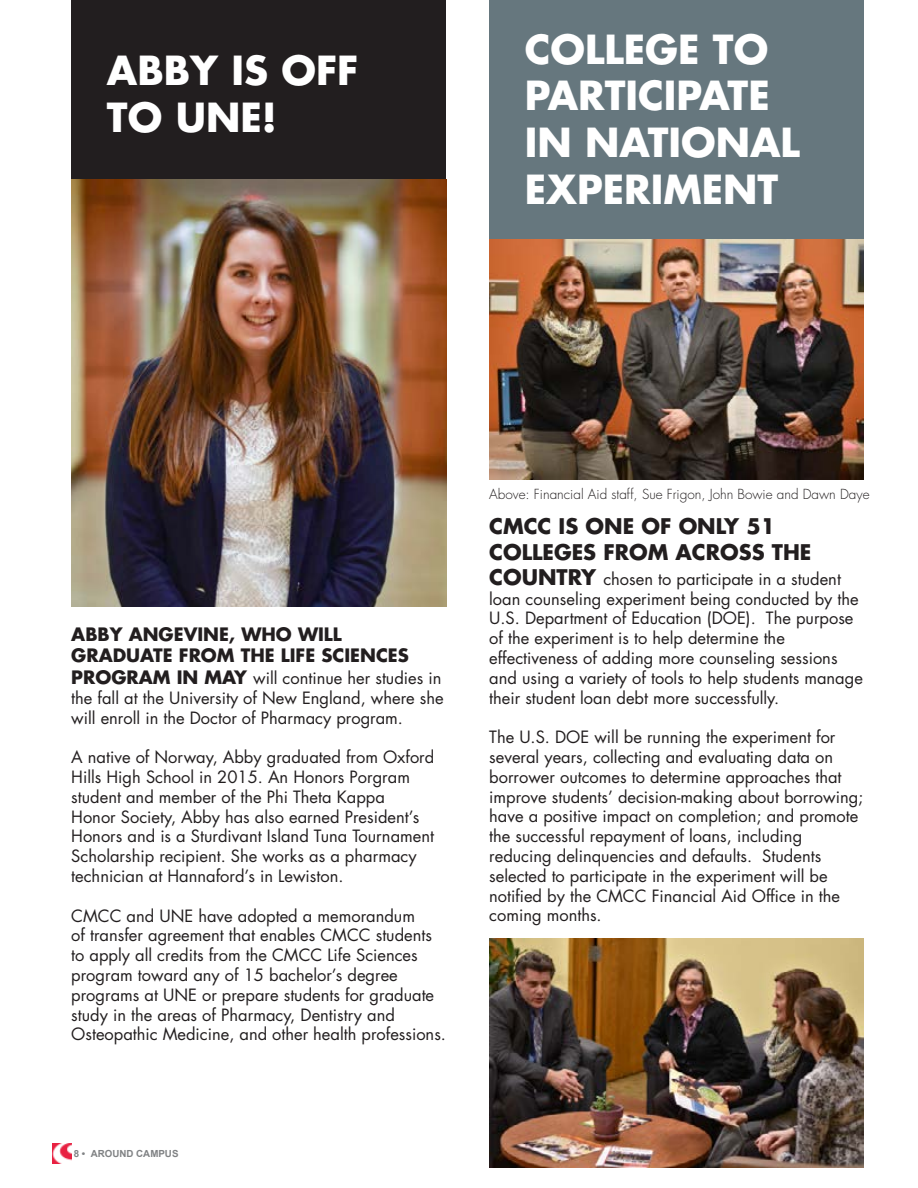
<style>
.page{position:relative;width:918px;height:1188px;background:#fff}
.page>*{position:absolute;margin:0;border:0;box-sizing:border-box;transform-origin:0 0}
.t1{font:700 39px/46.8px "Futura LT";color:#fff}
.t2{font:700 21px/25.2px "Futura LT";color:#221e1f}
.t3{font:700 18px/21.6px "Futura LT";color:#221e1f}
.t4{font:16.5px/19.8px "Futura LT";color:#221e1f}
.t5{font:300 13.5px "Futura LT";color:#221e1f}
.t6{font:700 9.75px "Arial";color:#808284}
.s1{font-weight:700;font-size:18px}
.s2{font-weight:700;font-size:21px}
</style>
<div class="page">
<img style="left:52px;top:1144px;width:19px;height:19px">
<div style="left:71px;top:0;width:375px;height:179px;background:#221e1f"></div>
<img style="left:71px;top:179px;width:375px;height:427px">
<div style="left:489px;top:0;width:375px;height:240px;background:#66777e"></div>
<img style="left:489px;top:240px;width:375px;height:240px">
<img style="left:489px;top:938px;width:375px;height:230px">
<h1 class="t1" style="left:107px;top:47px;width:253px">ABBY IS OFF<br>TO UNE!</h1>
<h1 class="t1" style="left:525px;top:25px;width:276px">COLLEGE TO<br>PARTICIPATE<br>IN NATIONAL<br>EXPERIMENT</h1>
<p class="t3" style="left:71px;top:623px;width:339px">ABBY ANGEVINE, WHO WILL<br>GRADUATE FROM THE LIFE SCIENCES</p>
<p class="t4" style="left:71px;top:668px;width:374px"><span class="s1">PROGRAM IN MAY</span> will continue her studies in the fall at the University of New England, where she will enroll in the Doctor of Pharmacy program.</p>
<p class="t4" style="left:71px;top:747px;width:365px">A native of Norway, Abby graduated from Oxford Hills High School in 2015. An Honors Porgram student and member of the Phi Theta Kappa<br>Honor Society, Abby has also earned President’s Honors and is a Sturdivant Island Tuna Tournament Scholarship recipient. She works as a pharmacy technician at Hannaford’s in Lewiston.</p>
<p class="t4" style="left:71px;top:906px;width:376px">CMCC and UNE have adopted a memorandum<br>of transfer agreement that enables CMCC students to apply all credits from the CMCC Life Sciences program toward any of 15 bachelor’s degree programs at UNE or prepare students for graduate study in the areas of Pharmacy, Dentistry and Osteopathic Medicine, and other health professions.</p>
<p class="t6" style="left:74px;top:1146px;width:106px">8 • AROUND CAMPUS</p>
<p class="t5" style="left:489px;top:486px;width:382px">Above: Financial Aid staff, Sue Frigon, John Bowie and Dawn Daye</p>
<p class="t2" style="left:489px;top:514px;width:324px">CMCC IS ONE OF ONLY 51<br>COLLEGES FROM ACROSS THE</p>
<p class="t4" style="left:489px;top:569px;width:375px"><span class="s2">COUNTRY</span> chosen to participate in a student loan counseling experiment being conducted by the U.S. Department of Education (DOE). The purpose of the experiment is to help determine the effectiveness of adding more counseling sessions and using a variety of tools to help students manage their student loan debt more successfully.</p>
<p class="t4" style="left:489px;top:727px;width:376px">The U.S. DOE will be running the experiment for several years, collecting and evaluating data on borrower outcomes to determine approaches that improve students’ decision-making about borrowing; have a positive impact on completion; and promote the successful repayment of loans, including reducing delinquencies and defaults. Students selected to participate in the experiment will be notified by the CMCC Financial Aid Office in the coming months.</p>
</div>
